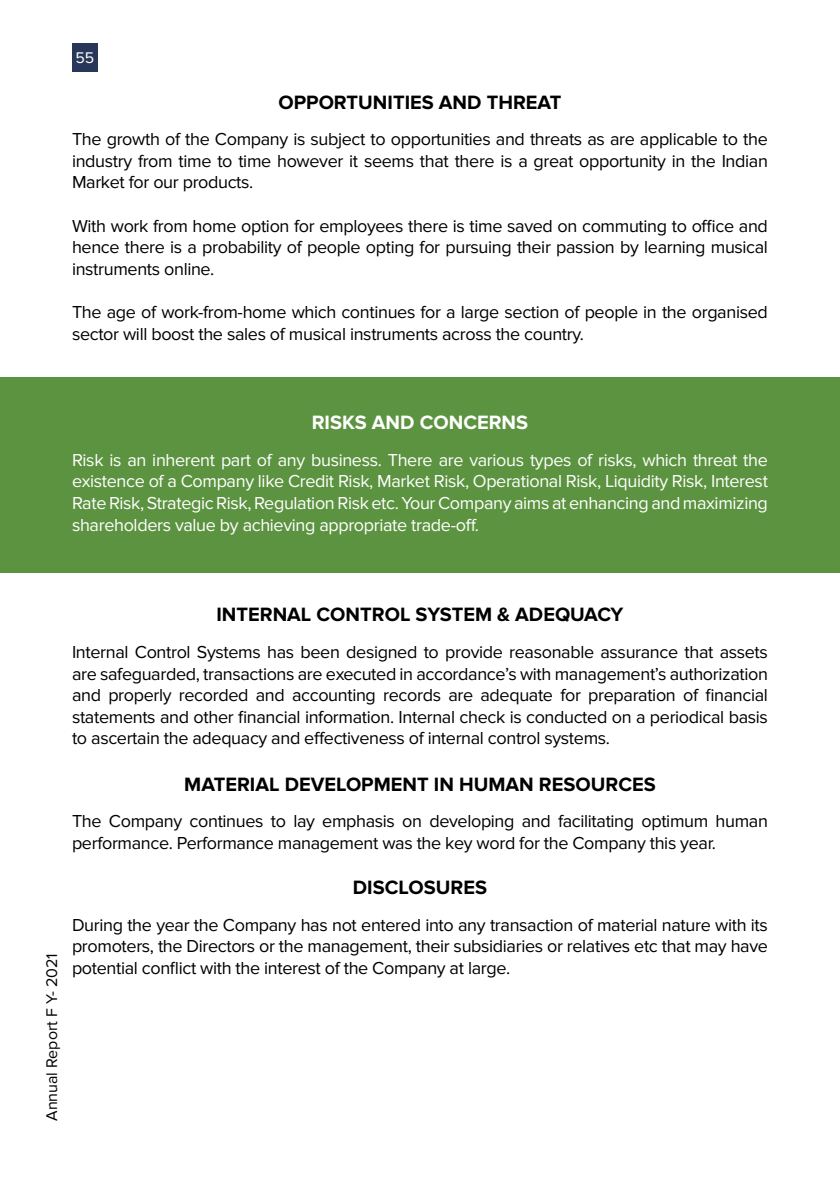
<style>
.page{position:relative;width:840px;height:1191px;background:#fff}
.page>*{position:absolute;margin:0;border:0;box-sizing:border-box;transform-origin:0 0}
.t1{font:700 20px "Proxima Nova";color:#000}
.t2{font:700 20px "Proxima Nova";color:#fff}
.t3{font:18px/21.6px "Proxima Nova";letter-spacing:-.02em;color:#000;text-align:justify}
.t4{font:18px/21.6px "Proxima Nova";letter-spacing:-.02em;color:#fff;text-align:justify}
.t5{font:16px "Proxima Nova";color:#000}
.t6{font:16px "Proxima Nova";color:#fff}
</style>
<div class="page">
<div style="left:72px;top:43px;width:25px;height:29px;background:#283759"></div>
<div style="left:0;top:377px;width:840px;height:196px;background:#5c9340"></div>
<p class="t6" style="left:75px;top:48px;width:20px">55</p>
<p class="t1" style="left:278px;top:90px;width:285px">OPPORTUNITIES AND THREAT</p>
<p class="t3" style="left:72px;top:129px;width:697px">The growth of the Company is subject to opportunities and threats as are applicable to the industry from time to time however it seems that there is a great opportunity in the Indian Market for our products.</p>
<p class="t3" style="left:72px;top:215px;width:697px">With work from home option for employees there is time saved on commuting to office and hence there is a probability of people opting for pursuing their passion by learning musical instruments online.</p>
<p class="t3" style="left:72px;top:301px;width:697px">The age of work-from-home which continues for a large section of people in the organised sector will boost the sales of musical instruments across the country.</p>
<p class="t2" style="left:312px;top:411px;width:218px">RISKS AND CONCERNS</p>
<p class="t4" style="left:72px;top:449px;width:697px">Risk is an inherent part of any business. There are various types of risks, which threat the existence of a Company like Credit Risk, Market Risk, Operational Risk, Liquidity Risk, Interest Rate Risk, Strategic Risk, Regulation Risk etc. Your Company aims at enhancing and maximizing shareholders value by achieving appropriate trade-off.</p>
<p class="t5" style="left:43px;top:1121px;width:169px;rotate:-90deg">Annual Report F Y- 2021</p>
<p class="t1" style="left:216px;top:603px;width:408px">INTERNAL CONTROL SYSTEM &amp; ADEQUACY</p>
<p class="t3" style="left:72px;top:641px;width:697px">Internal Control Systems has been designed to provide reasonable assurance that assets are safeguarded, transactions are executed in accordance’s with management’s authorization and properly recorded and accounting records are adequate for preparation of financial statements and other financial information. Internal check is conducted on a periodical basis to ascertain the adequacy and effectiveness of internal control systems.</p>
<p class="t1" style="left:184px;top:772px;width:473px">MATERIAL DEVELOPMENT IN HUMAN RESOURCES</p>
<p class="t3" style="left:72px;top:811px;width:697px">The Company continues to lay emphasis on developing and facilitating optimum human performance. Performance management was the key word for the Company this year.</p>
<p class="t1" style="left:353px;top:876px;width:135px">DISCLOSURES</p>
<p class="t3" style="left:72px;top:914px;width:697px">During the year the Company has not entered into any transaction of material nature with its promoters, the Directors or the management, their subsidiaries or relatives etc that may have potential conflict with the interest of the Company at large.</p>
</div>
